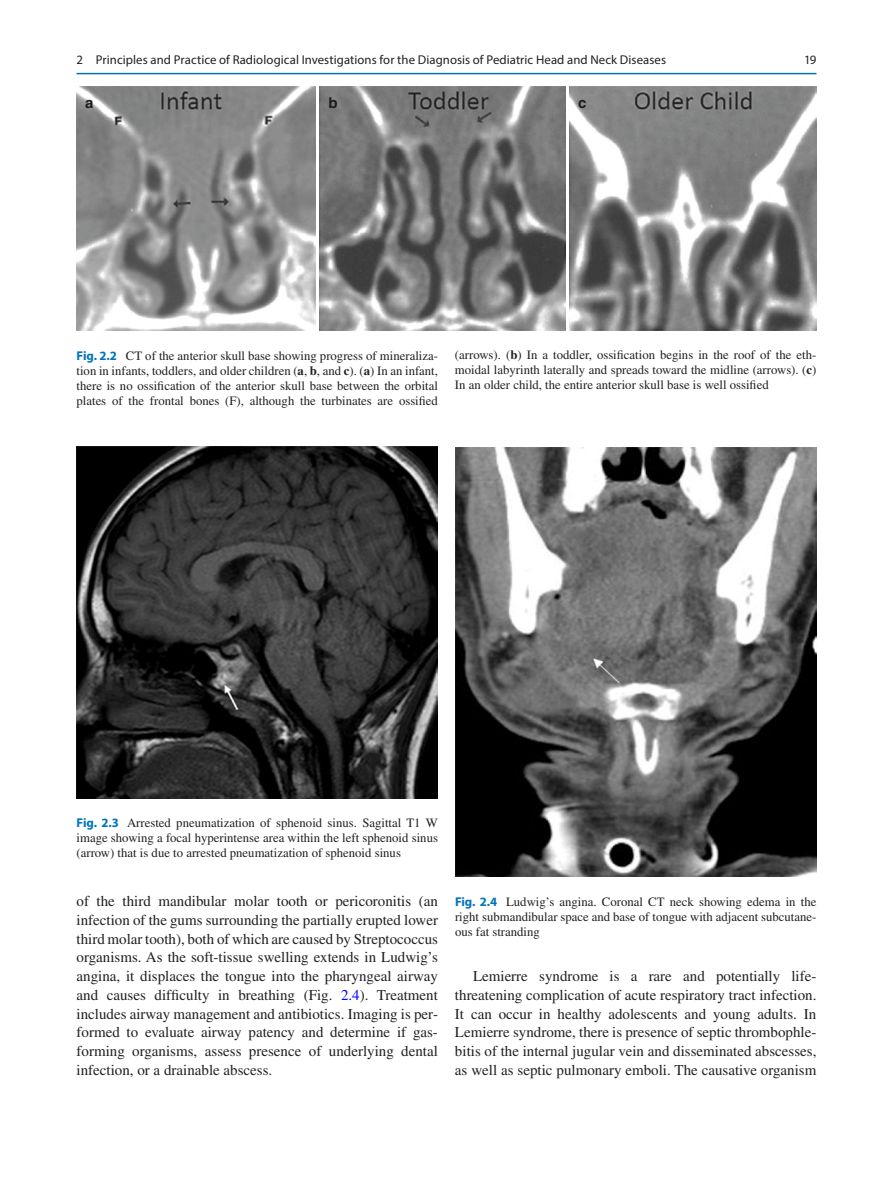
<style>
.page{position:relative;width:893px;height:1187px;background:#fff}
.page>*{position:absolute;margin:0;border:0;box-sizing:border-box;transform-origin:0 0}
.t1{font:15px/18.8px "Times LT Std";color:#231f20;text-align:justify}
.t2{font:700 15px "Helvetica";color:#1d1e1f}
.t3{font:12.75px/15px "Times LT Std";color:#231f20;text-align:justify}
.t4{font:12.75px "Myriad Pro Regular 3";letter-spacing:.005em;color:#231f20}
.t5{font:12.75px "Myriad Pro";color:#231f20}
.s1{font-family:"Myriad Pro";font-weight:700;color:#0073bc}
.s2{font-weight:700}
.s3{color:#00f}
</style>
<div class="page">
<img style="left:77px;top:87px;width:239px;height:244px">
<img style="left:320px;top:87px;width:245px;height:244px">
<img style="left:570px;top:87px;width:246px;height:244px">
<img style="left:77px;top:446px;width:361px;height:352px">
<img style="left:455px;top:447px;width:361px;height:429px">
<hr style="left:77px;top:73px;width:739px;height:1px;background:#0073bc">
<p class="t4" style="left:77px;top:52px;width:591px">2 Principles and Practice of Radiological Investigations for the Diagnosis of Pediatric Head and Neck Diseases</p>
<p class="t2" style="left:85px;top:94px;width:10px">a</p>
<p class="t2" style="left:328px;top:94px;width:11px">b</p>
<p class="t2" style="left:578px;top:94px;width:10px">c</p>
<p class="t5" style="left:804px;top:52px;width:14px">19</p>
<p class="t3" style="left:77px;top:348px;width:363px"><span class="s1">Fig. 2.2</span> CT of the anterior skull base showing progress of mineraliza&shy;tion in infants, toddlers, and older children (<span class="s2">a</span>, <span class="s2">b</span>, and <span class="s2">c</span>). (<span class="s2">a</span>) In an infant, there is no ossification of the anterior skull base between the orbital plates of the frontal bones (F), although the turbinates are ossified</p>
<p class="t3" style="left:455px;top:347px;width:363px">(arrows). (<span class="s2">b</span>) In a toddler, ossification begins in the roof of the eth&shy;moidal labyrinth laterally and spreads toward the midline (arrows). (<span class="s2">c</span>)<br>In an older child, the entire anterior skull base is well ossified</p>
<p class="t3" style="left:77px;top:815px;width:363px"><span class="s1">Fig. 2.3</span> Arrested pneumatization of sphenoid sinus. Sagittal T1 W image showing a focal hyperintense area within the left sphenoid sinus (arrow) that is due to arrested pneumatization of sphenoid sinus</p>
<p class="t1" style="left:77px;top:891px;width:363px">of the third mandibular molar tooth or pericoronitis (an infection of the gums surrounding the partially erupted lower third molar tooth), both of which are caused by Streptococcus organisms. As the soft-tissue swelling extends in Ludwig’s angina, it displaces the tongue into the pharyngeal airway and causes difficulty in breathing (Fig. <span class="s3">2.4</span>). Treatment includes airway management and antibiotics. Imaging is per&shy;formed to evaluate airway patency and determine if gas&shy;forming organisms, assess presence of underlying dental infection, or a drainable abscess.</p>
<p class="t3" style="left:455px;top:893px;width:363px"><span class="s1">Fig. 2.4</span> Ludwig’s angina. Coronal CT neck showing edema in the right submandibular space and base of tongue with adjacent subcutane&shy;ous fat stranding</p>
<p class="t1" style="left:455px;top:966px;width:363px;text-indent:18px">Lemierre syndrome is a rare and potentially life&shy;threatening complication of acute respiratory tract infection.<br>It can occur in healthy adolescents and young adults. In Lemierre syndrome, there is presence of septic thrombophle&shy;bitis of the internal jugular vein and disseminated abscesses, as well as septic pulmonary emboli. The causative organism</p>
</div>
